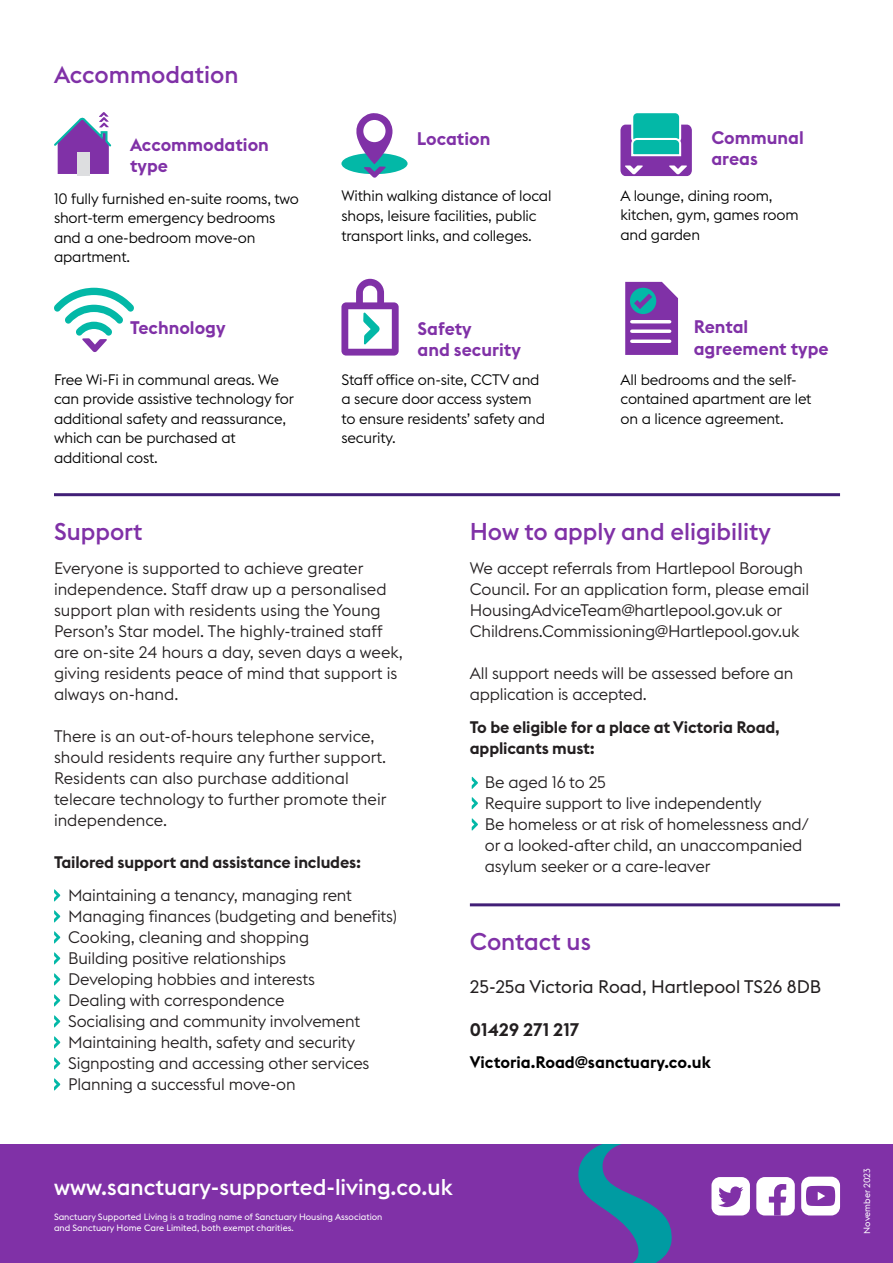
<style>
.page{position:relative;width:893px;height:1263px;background:#fff}
.page>*{position:absolute;margin:0;border:0;box-sizing:border-box;transform-origin:0 0}
.t1{font:500 24px "Euclid Flex B";color:#8031a7}
.t2{font:500 22.5px "Euclid Flex B";color:#fff}
.t3{font:600 18px/21.6px "Euclid Flex B";color:#8031a7}
.t4{font:18px "Euclid Flex B";color:#231f20}
.t5{font:600 18px "Euclid Flex B";color:#231f20}
.t6{font:300 16.5px/21px "Euclid Flex B";letter-spacing:-.01em;color:#231f20}
.t7{font:600 16.5px/21px "Euclid Flex B";letter-spacing:-.01em;color:#231f20}
.t8{font:600 16.5px "Euclid Flex B";color:#000}
.t9{font:300 15px/19.5px "Euclid Flex B";letter-spacing:-.01em;color:#000}
.t10{font:9px "Euclid Flex B";color:#fff}
</style>
<div class="page">
<svg style="left:54px;top:889px;width:6px;height:12px"></svg>
<svg style="left:54px;top:910px;width:6px;height:12px"></svg>
<svg style="left:54px;top:931px;width:6px;height:12px"></svg>
<svg style="left:54px;top:952px;width:6px;height:12px"></svg>
<svg style="left:54px;top:973px;width:6px;height:12px"></svg>
<svg style="left:54px;top:994px;width:6px;height:12px"></svg>
<svg style="left:54px;top:1015px;width:6px;height:12px"></svg>
<svg style="left:54px;top:1036px;width:6px;height:12px"></svg>
<svg style="left:54px;top:1057px;width:6px;height:12px"></svg>
<svg style="left:54px;top:1078px;width:6px;height:12px"></svg>
<div style="left:0;top:1145px;width:893px;height:118px;background:#8031a7"></div>
<svg style="left:578px;top:1145px;width:94px;height:118px"></svg>
<div style="left:756px;top:1177px;width:39px;height:38px;background:#fff;border-radius:8px"></div>
<svg style="left:769px;top:1184px;width:17px;height:31px"></svg>
<div style="left:711px;top:1177px;width:39px;height:38px;background:#fff;border-radius:8px"></div>
<svg style="left:718px;top:1186px;width:25px;height:22px"></svg>
<div style="left:801px;top:1177px;width:39px;height:38px;background:#fff;border-radius:9px"></div>
<svg style="left:806px;top:1186px;width:29px;height:20px"></svg>
<hr style="left:470px;top:903px;width:370px;height:3px;background:#411f77">
<div style="left:632px;top:112px;width:48px;height:31px;background:#03b8a7;border-radius:5px"></div>
<div style="left:631px;top:111px;width:50px;height:33px;border:2px solid #fff;border-radius:5px"></div>
<svg style="left:620px;top:125px;width:72px;height:51px"></svg>
<div style="left:341px;top:153px;width:67px;height:21px;background:#03b8a7;border-radius:50%"></div>
<svg style="left:356px;top:113px;width:37px;height:65px"></svg>
<svg style="left:54px;top:112px;width:58px;height:62px"></svg>
<div style="left:78px;top:153px;width:12px;height:23px;background:#dddee0"></div>
<svg style="left:625px;top:282px;width:53px;height:73px;background:#774eac"></svg>
<svg style="left:341px;top:279px;width:58px;height:77px"></svg>
<svg style="left:54px;top:288px;width:80px;height:64px"></svg>
<hr style="left:632px;top:320px;width:38px;height:3px;background:#fff">
<svg style="left:632px;top:329px;width:38px;height:4px"></svg>
<hr style="left:632px;top:340px;width:38px;height:3px;background:#fff">
<hr style="left:54px;top:493px;width:786px;height:3px;background:#411f77">
<svg style="left:472px;top:777px;width:6px;height:12px"></svg>
<svg style="left:472px;top:797px;width:6px;height:12px"></svg>
<svg style="left:472px;top:818px;width:6px;height:13px"></svg>
<p class="t1" style="left:54px;top:61px;width:186px">Accommodation</p>
<p class="t3" style="left:130px;top:134px;width:140px">Accommodation</p>
<p class="t3" style="left:417px;top:128px;width:75px">Location</p>
<p class="t3" style="left:130px;top:155px;width:39px">type</p>
<p class="t3" style="left:711px;top:127px;width:94px">Communal areas</p>
<p class="t9" style="left:54px;top:189px;width:247px">10 fully furnished en-suite rooms, two short-term emergency bedrooms and a one-bedroom move-on apartment.</p>
<p class="t9" style="left:341px;top:187px;width:211px">Within walking distance of local shops, leisure facilities, public transport links, and colleges.</p>
<p class="t9" style="left:620px;top:186px;width:180px">A lounge, dining room, kitchen, gym, games room and garden</p>
<p class="t3" style="left:130px;top:317px;width:97px">Technology</p>
<p class="t9" style="left:54px;top:370px;width:241px">Free Wi-Fi in communal areas. We can provide assistive technology for additional safety and reassurance, which can be purchased at additional cost.</p>
<p class="t3" style="left:418px;top:317px;width:105px">Safety<br>and security</p>
<p class="t3" style="left:694px;top:316px;width:136px">Rental agreement type</p>
<p class="t9" style="left:341px;top:370px;width:205px">Staff office on-site, CCTV and a secure door access system to ensure residents’ safety and security.</p>
<p class="t9" style="left:620px;top:370px;width:193px">All bedrooms and the self&shy;contained apartment are let on a licence agreement.</p>
<p class="t1" style="left:54px;top:518px;width:90px">Support</p>
<p class="t6" style="left:54px;top:557px;width:350px">Everyone is supported to achieve greater independence. Staff draw up a personalised support plan with residents using the Young Person’s Star model. The highly-trained staff are on-site 24 hours a day, seven days a week, giving residents peace of mind that support is always on-hand.</p>
<p class="t6" style="left:54px;top:725px;width:334px">There is an out-of-hours telephone service, should residents require any further support.<br>Residents can also purchase additional telecare technology to further promote their independence.</p>
<p class="t7" style="left:54px;top:851px;width:309px">Tailored support and assistance includes:</p>
<p class="t6" style="left:68px;top:885px;width:331px">Maintaining a tenancy, managing rent Managing finances (budgeting and benefits)<br>Cooking, cleaning and shopping<br>Building positive relationships<br>Developing hobbies and interests<br>Dealing with correspondence<br>Socialising and community involvement Maintaining health, safety and security Signposting and accessing other services Planning a successful move-on</p>
<p class="t1" style="left:470px;top:518px;width:303px">How to apply and eligibility</p>
<p class="t6" style="left:470px;top:557px;width:341px">We accept referrals from Hartlepool Borough Council. For an application form, please email HousingAdviceTeam@hartlepool.gov.uk or Childrens.Commissioning@Hartlepool.gov.uk</p>
<p class="t6" style="left:470px;top:662px;width:325px">All support needs will be assessed before an application is accepted.</p>
<p class="t7" style="left:470px;top:717px;width:311px">To be eligible for a place at Victoria Road, applicants must:</p>
<p class="t6" style="left:485px;top:772px;width:326px">Be aged 16 to 25<br>Require support to live independently<br>Be homeless or at risk of homelessness and/ or a looked-after child, an unaccompanied asylum seeker or a care-leaver</p>
<p class="t1" style="left:470px;top:927px;width:123px">Contact us</p>
<p class="t4" style="left:470px;top:976px;width:353px">25-25a Victoria Road, Hartlepool TS26 8DB</p>
<p class="t5" style="left:470px;top:1019px;width:111px">01429 271 217</p>
<p class="t8" style="left:470px;top:1053px;width:242px">Victoria.Road@sanctuary.co.uk</p>
<p class="t2" style="left:54px;top:1174px;width:400px">www.sanctuary-supported-living.co.uk</p>
<p class="t10" style="left:54px;top:1212px;width:330px">Sanctuary Supported Living is a trading name of Sanctuary Housing Association</p>
<p class="t10" style="left:54px;top:1222px;width:241px">and Sanctuary Home Care Limited, both exempt charities.</p>
<p class="t10" style="left:862px;top:1234px;width:67px;rotate:-90deg">November 2023</p>
</div>
